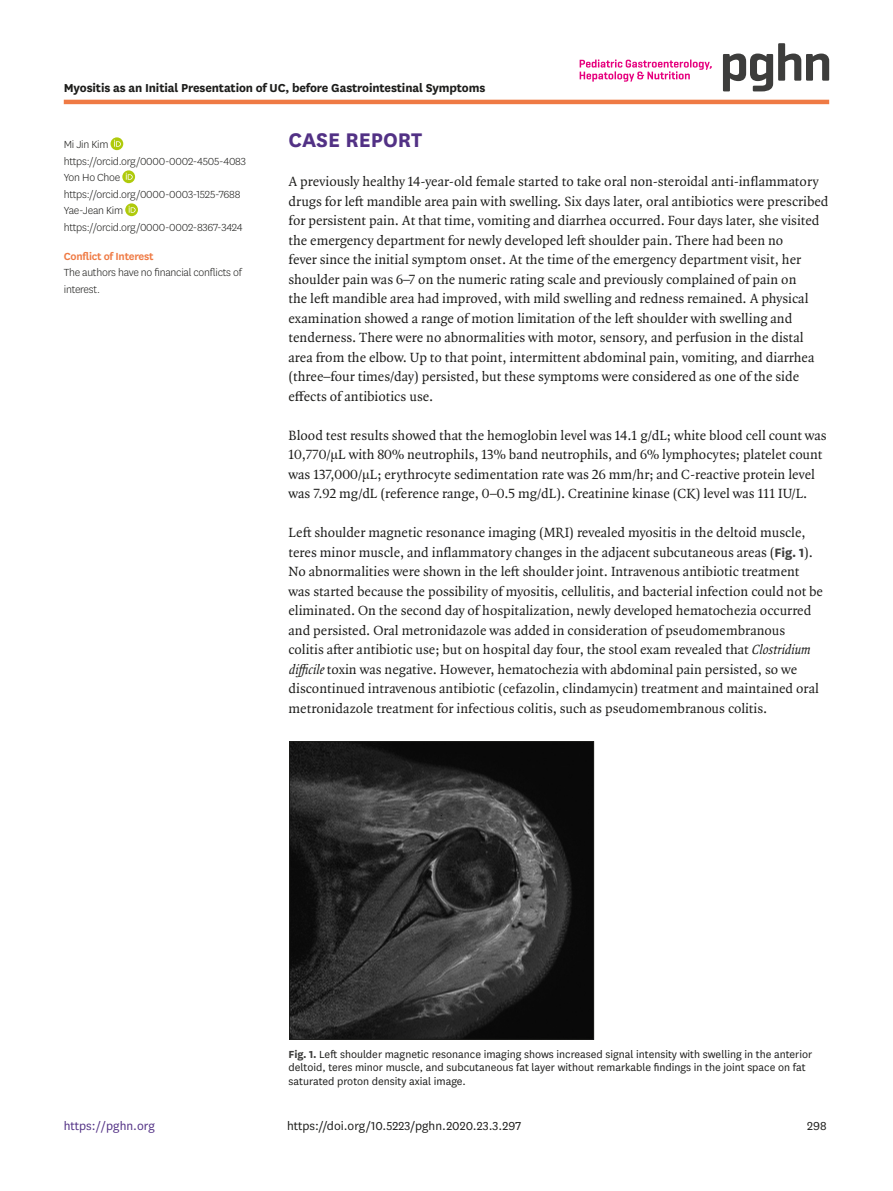
<style>
.page{position:relative;width:893px;height:1191px;background:#fff}
.page>*{position:absolute;margin:0;border:0;box-sizing:border-box;transform-origin:0 0}
.body_title1{font:700 23.1px "National";color:#523185}
.body_p{font:14.25px/19.5px "Quadraat OT";color:#1d1d1b}
.body_p_first{font:14.25px/19.5px "Quadraat OT";color:#1d1d1b}
.alt-title-type{font:700 13.5px "National";letter-spacing:-.01em;color:#1d1d1b}
.doi_running_footer{font:13.5px "National";color:#1d1d1b}
.t1{font:13.5px "National";color:#523185}
.fig_caption{font:12px/13.5px "National";color:#1d1d1b}
.orcid_url_p{font:300 12px "National";letter-spacing:-.02em;color:#1d1d1b}
.conflict_p{font:300 12px/16.5px "National";letter-spacing:-.02em;color:#1d1d1b}
.orcid_name_p{font:300 12px "National";letter-spacing:-.02em;color:#1d1d1b}
.conflict_title{font:600 12px "National";letter-spacing:-.02em;color:#ef7a44}
.s1{font-family:"Times New Roman"}
.s2{font-family:"National";font-weight:700;color:#3d3d3c}
.s3{font-style:italic}
.s4{font-weight:700;color:#3d3d3c}
</style>
<div class="page">
<div style="left:111px;top:137px;width:12px;height:13px;background:#afca0b;border-radius:50%"></div>
<svg style="left:114px;top:140px;width:7px;height:7px"></svg>
<svg style="left:122px;top:170px;width:13px;height:13px"></svg>
<svg style="left:126px;top:173px;width:7px;height:7px"></svg>
<svg style="left:125px;top:203px;width:13px;height:13px"></svg>
<svg style="left:129px;top:206px;width:7px;height:7px"></svg>
<hr style="left:64px;top:100px;width:765px;height:4px;background:#ef7a44">
<svg style="left:723px;top:43px;width:106px;height:48px"></svg>
<svg style="left:580px;top:60px;width:132px;height:22px"></svg>
<img style="left:291px;top:743px;width:301px;height:294px">
<div style="left:289px;top:741px;width:305px;height:298px;border:1px solid #1d1d1b"></div>
<p class="alt-title-type" style="left:64px;top:78px;width:423px">Myositis as an Initial Presentation of UC, before Gastrointestinal Symptoms</p>
<p class="orcid_name_p" style="left:64px;top:137px;width:46px">Mi Jin Kim</p>
<p class="orcid_url_p" style="left:64px;top:153px;width:184px">https://orcid.org/0000-0002-4505-4083</p>
<p class="orcid_name_p" style="left:64px;top:170px;width:58px">Yon Ho Choe</p>
<p class="orcid_url_p" style="left:64px;top:186px;width:178px">https://orcid.org/0000-0003-1525-7688</p>
<p class="orcid_name_p" style="left:64px;top:203px;width:61px">Yae-Jean Kim</p>
<p class="orcid_url_p" style="left:64px;top:219px;width:180px">https://orcid.org/0000-0002-8367-3424</p>
<p class="conflict_title" style="left:64px;top:248px;width:91px">Conflict of Interest</p>
<p class="conflict_p" style="left:64px;top:264px;width:179px">The authors have no financial conflicts of interest.</p>
<p class="body_title1" style="left:289px;top:124px;width:135px">CASE REPORT</p>
<p class="body_p_first" style="left:289px;top:172px;width:541px">A previously healthy 14-year-old female started to take oral non-steroidal anti-inflammatory drugs for left mandible area pain with swelling. Six days later, oral antibiotics were prescribed for persistent pain. At that time, vomiting and diarrhea occurred. Four days later, she visited the emergency department for newly developed left shoulder pain. There had been no<br>fever since the initial symptom onset. At the time of the emergency department visit, her shoulder pain was 6–7 on the numeric rating scale and previously complained of pain on<br>the left mandible area had improved, with mild swelling and redness remained. A physical examination showed a range of motion limitation of the left shoulder with swelling and tenderness. There were no abnormalities with motor, sensory, and perfusion in the distal area from the elbow. Up to that point, intermittent abdominal pain, vomiting, and diarrhea (three–four times/day) persisted, but these symptoms were considered as one of the side effects of antibiotics use.</p>
<p class="body_p" style="left:289px;top:425px;width:540px">Blood test results showed that the hemoglobin level was 14.1 g/dL; white blood cell count was 10,770/<span class="s1">μ</span>L with 80% neutrophils, 13% band neutrophils, and 6% lymphocytes; platelet count was 137,000/<span class="s1">μ</span>L; erythrocyte sedimentation rate was 26 mm/hr; and C-reactive protein level was 7.92 mg/dL (reference range, 0–0.5 mg/dL). Creatinine kinase (CK) level was 111 IU/L.</p>
<p class="body_p" style="left:289px;top:523px;width:536px">Left shoulder magnetic resonance imaging (MRI) revealed myositis in the deltoid muscle, teres minor muscle, and inflammatory changes in the adjacent subcutaneous areas (<span class="s2">Fig. 1</span>).<br>No abnormalities were shown in the left shoulder joint. Intravenous antibiotic treatment was started because the possibility of myositis, cellulitis, and bacterial infection could not be eliminated. On the second day of hospitalization, newly developed hematochezia occurred and persisted. Oral metronidazole was added in consideration of pseudomembranous colitis after antibiotic use; but on hospital day four, the stool exam revealed that <span class="s3">Clostridium difficile</span>toxin was negative. However, hematochezia with abdominal pain persisted, so we discontinued intravenous antibiotic (cefazolin, clindamycin) treatment and maintained oral metronidazole treatment for infectious colitis, such as pseudomembranous colitis.</p>
<p class="fig_caption" style="left:289px;top:1046px;width:525px"><span class="s4">Fig. 1.</span> Left shoulder magnetic resonance imaging shows increased signal intensity with swelling in the anterior deltoid, teres minor muscle, and subcutaneous fat layer without remarkable findings in the joint space on fat saturated proton density axial image.</p>
<p class="t1" style="left:64px;top:1116px;width:93px">https://pghn.org</p>
<p class="doi_running_footer" style="left:287px;top:1116px;width:236px">https://doi.org/10.5223/pghn.2020.23.3.297</p>
<p class="doi_running_footer" style="left:807px;top:1116px;width:21px">298</p>
</div>
